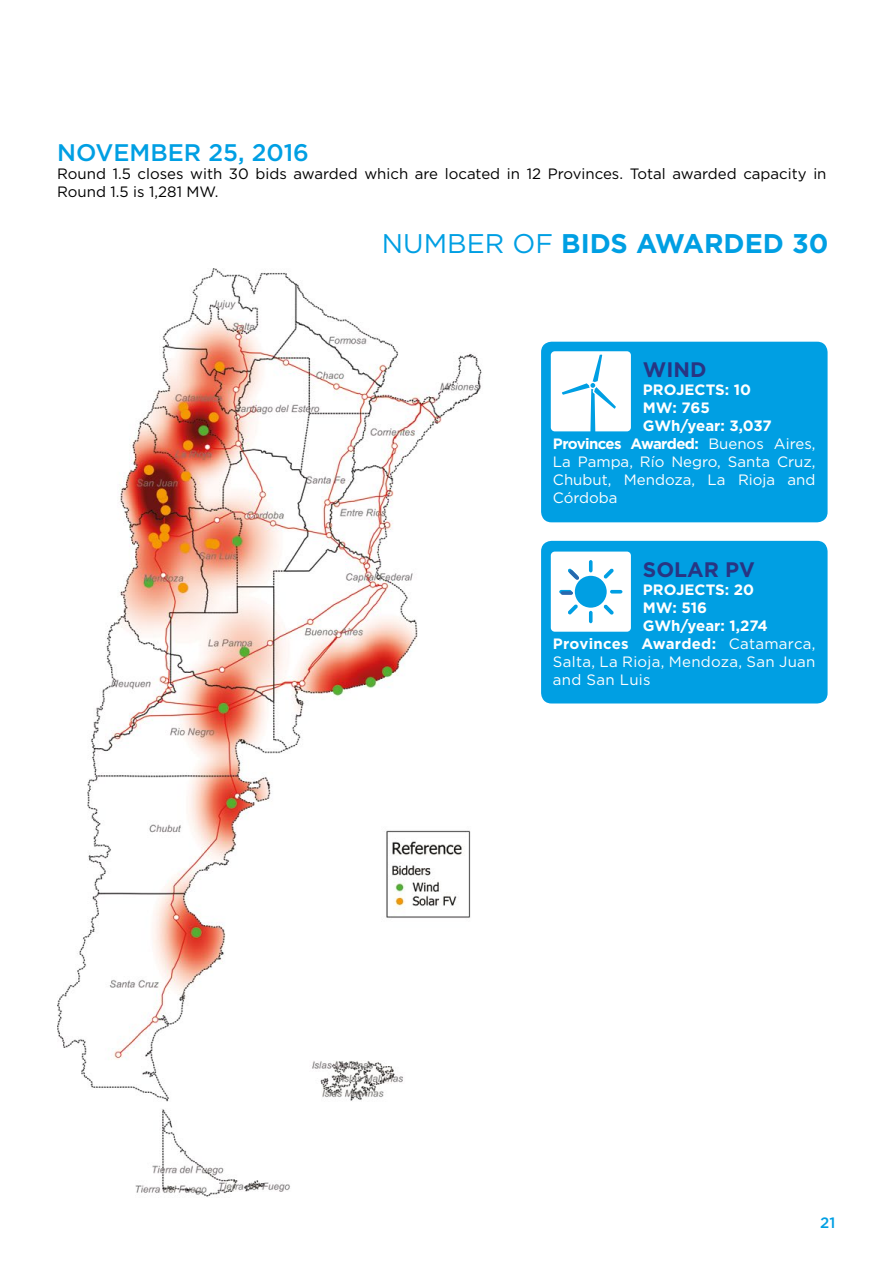
<style>
.page{position:relative;width:893px;height:1263px;background:#fff}
.page>*{position:absolute;margin:0;border:0;box-sizing:border-box;transform-origin:0 0}
.t1{font:700 27px "Gotham";color:#009fe3}
.t2{font:500 24px "Gotham";color:#009fe3}
.t3{font:700 21px "Gotham";color:#283583}
.t4{font:15px/18px "Gotham";color:#000}
.t5{font:700 15px "Gotham";color:#fff}
.t6{font:15px "Gotham";color:#fff}
.t7{font:15px "Gotham";letter-spacing:.02em;color:#fff}
.t8{font:700 15px "Gotham";letter-spacing:-.04em;color:#fff}
.t9{font:700 15px "Gotham";letter-spacing:.02em;color:#fff}
.t10{font:500 15px "Gotham";color:#009fe3}
.s1{font-weight:400}
</style>
<div class="page">
<img style="left:57px;top:268px;width:425px;height:929px">
<div style="left:541px;top:342px;width:287px;height:180px;background:#009fe3;border-radius:10px"></div>
<div style="left:541px;top:541px;width:287px;height:162px;background:#009fe3;border-radius:10px"></div>
<svg style="left:551px;top:351px;width:80px;height:80px;background:#eaf7fc"></svg>
<svg style="left:551px;top:552px;width:80px;height:80px"></svg>
<svg style="left:561px;top:591px;width:12px;height:4px"></svg>
<h2 class="t2" style="left:57px;top:137px;width:253px">NOVEMBER 25, 2016</h2>
<p class="t4" style="left:57px;top:165px;width:771px">Round 1.5 closes with 30 bids awarded which are located in 12 Provinces. Total awarded capacity in<br>Round 1.5 is 1,281 MW.</p>
<h1 class="t1" style="left:382px;top:225px;width:448px"><span class="s1">NUMBER OF</span> BIDS AWARDED 30</h1>
<h3 class="t3" style="left:643px;top:356px;width:65px">WIND</h3>
<p class="t5" style="left:643px;top:380px;width:110px">PROJECTS: 10</p>
<p class="t5" style="left:643px;top:398px;width:68px">MW: 765</p>
<p class="t5" style="left:643px;top:416px;width:130px">GWh/year: 3,037</p>
<p class="t8" style="left:553px;top:434px;width:264px">Provinces Awarded: <span class="s1">Buenos Aires,</span></p>
<p class="t6" style="left:553px;top:452px;width:264px">La Pampa, Río Negro, Santa Cruz,</p>
<p class="t6" style="left:553px;top:470px;width:264px">Chubut, Mendoza, La Rioja and</p>
<p class="t6" style="left:553px;top:488px;width:66px">Córdoba</p>
<h3 class="t3" style="left:643px;top:556px;width:113px">SOLAR PV</h3>
<p class="t5" style="left:643px;top:580px;width:113px">PROJECTS: 20</p>
<p class="t5" style="left:643px;top:598px;width:66px">MW: 516</p>
<p class="t5" style="left:643px;top:616px;width:126px">GWh/year: 1,274</p>
<p class="t9" style="left:553px;top:634px;width:264px">Provinces Awarded: <span class="s1">Catamarca,</span></p>
<p class="t7" style="left:553px;top:652px;width:264px">Salta, La Rioja, Mendoza, San Juan</p>
<p class="t7" style="left:553px;top:670px;width:99px">and San Luis</p>
<p class="t10" style="left:820px;top:1213px;width:17px">21</p>
</div>
